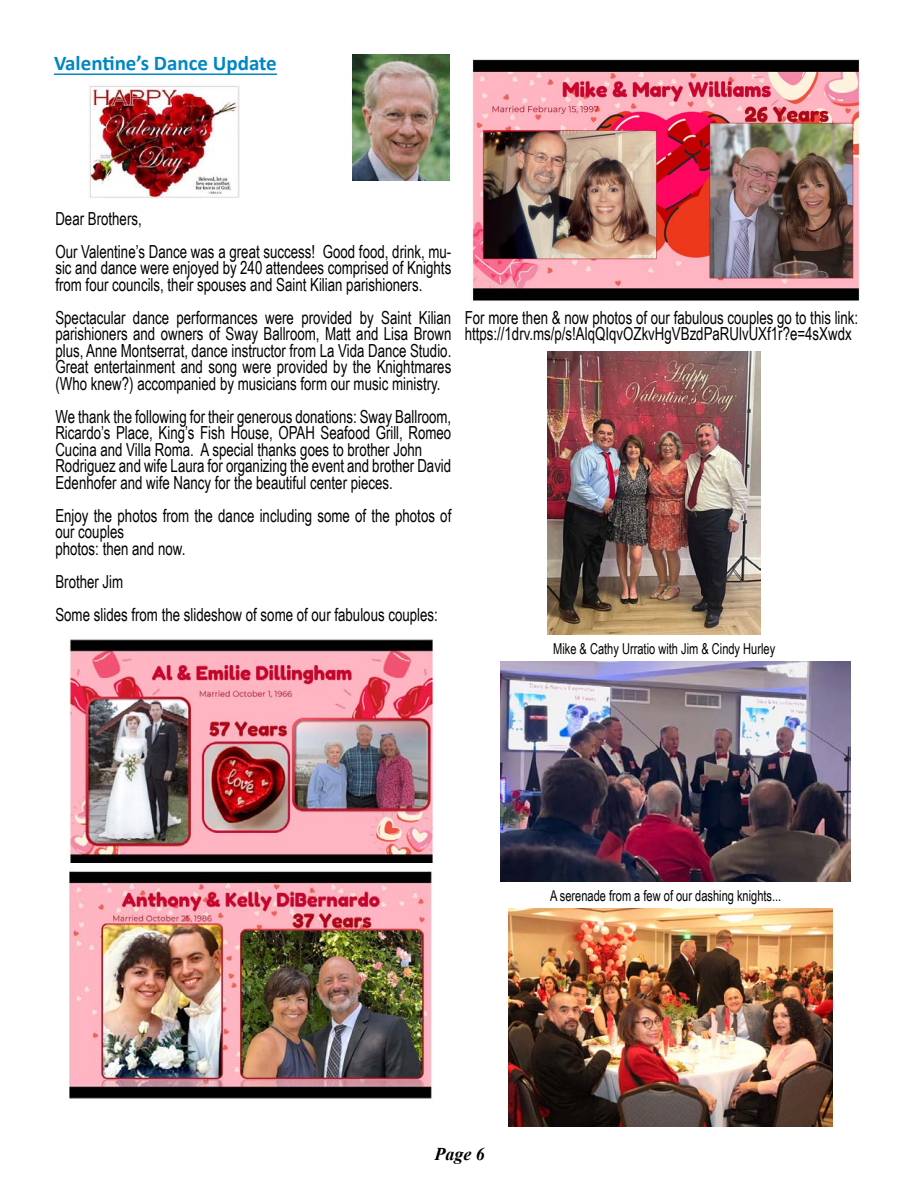
<style>
.page{position:relative;width:918px;height:1188px;background:#fff}
.page>*{position:absolute;margin:0;border:0;box-sizing:border-box;transform-origin:0 0}
.t1{font:700 21px "Calibri";color:#0087c4}
.t2{font:18px/16.5px "Arial Narrow";color:#000;scale:.9 1}
.t3{font:italic 700 18px "Times New Roman";color:#000}
.t4{font:15px "Arial Narrow";color:#000;scale:.9 1}
</style>
<div class="page">
<img style="left:353px;top:54px;width:97px;height:126px">
<hr style="left:54px;top:74px;width:223px;height:1px;background:#0087c4">
<img style="left:89px;top:84px;width:150px;height:114px">
<img style="left:70px;top:639px;width:364px;height:223px">
<img style="left:70px;top:871px;width:363px;height:228px">
<img style="left:472px;top:59px;width:388px;height:242px">
<img style="left:548px;top:351px;width:212px;height:283px">
<img style="left:501px;top:662px;width:349px;height:220px">
<img style="left:509px;top:909px;width:324px;height:217px">
<p class="t1" style="left:54px;top:48px;width:224px">Valentine’s Dance Update</p>
<p class="t2" style="left:55px;top:201px;width:442px;line-height:33px">Dear Brothers,<br>Our Valentine’s Dance was a great success! Good food, drink, mu-</p>
<p class="t2" style="left:55px;top:259px;width:441px">sic and dance were enjoyed by 240 attendees comprised of Knights from four councils, their spouses and Saint Kilian parishioners.</p>
<p class="t2" style="left:55px;top:309px;width:441px;text-align:justify">Spectacular dance performances were provided by Saint Kilian parishioners and owners of Sway Ballroom, Matt and Lisa Brown plus, Anne Montserrat, dance instructor from La Vida Dance Studio.<br>Great entertainment and song were provided by the Knightmares (Who knew?) accompanied by musicians form our music ministry.</p>
<p class="t2" style="left:55px;top:408px;width:441px">We thank the following for their generous donations: Sway Ballroom, Ricardo’s Place, King’s Fish House, OPAH Seafood Grill, Romeo Cucina and Villa Roma. A special thanks goes to brother John Rodriguez and wife Laura for organizing the event and brother David Edenhofer and wife Nancy for the beautiful center pieces.</p>
<p class="t2" style="left:55px;top:507px;width:441px">Enjoy the photos from the dance including some of the photos of our couples<br>photos: then and now.</p>
<p class="t2" style="left:55px;top:564px;width:426px;line-height:33px">Brother Jim<br>Some slides from the slideshow of some of our fabulous couples:</p>
<p class="t2" style="left:465px;top:308px;width:439px">For more then &amp; now photos of our fabulous couples go to this link: https://1drv.ms/p/s!AlqQIqvOZkvHgVBzdPaRUlvUXf1r?e=4sXwdx</p>
<p class="t4" style="left:553px;top:637px;width:248px">Mike &amp; Cathy Urratio with Jim &amp; Cindy Hurley</p>
<p class="t4" style="left:550px;top:885px;width:259px">A serenade from a few of our dashing knights...</p>
<p class="t3" style="left:434px;top:1142px;width:52px">Page 6</p>
</div>
